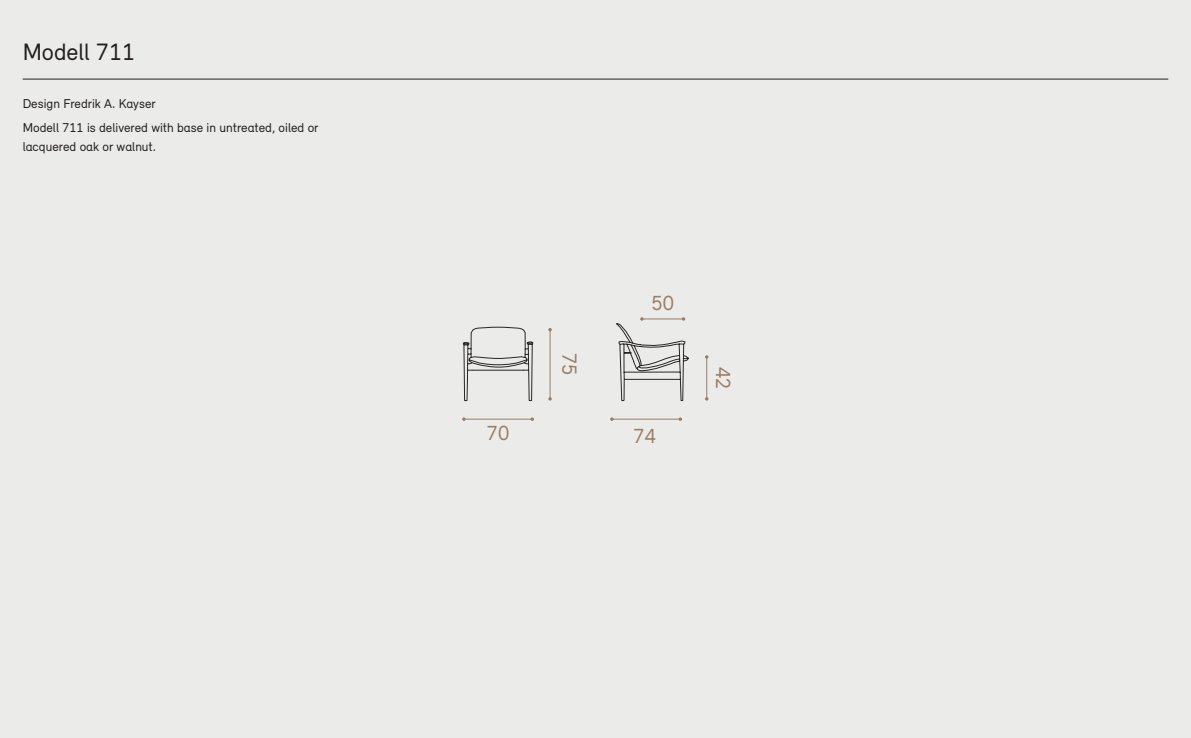
<style>
.page{position:relative;width:1191px;height:738px;background:#fff}
.page>*{position:absolute;margin:0;border:0;box-sizing:border-box;transform-origin:0 0}
.t1{font:24.3px "Relevant";color:#231f20}
.t2{font:20.9px "Relevant";color:#9b7d65}
.Small{font:13.2px/18.5px "Relevant";color:#231f20}
</style>
<div class="page">
<div style="left:0;top:0;width:1191px;height:737px;background:#ebebea"></div>
<hr style="left:23px;top:79px;width:1145px;height:1px;background:#231f20">
<hr style="left:706px;top:356px;width:1px;height:42px;background:#9b7d65">
<hr style="left:549px;top:329px;width:1px;height:69px;background:#9b7d65">
<svg style="left:610px;top:317px;width:79px;height:104px"></svg>
<svg style="left:462px;top:326px;width:72px;height:95px"></svg>
<h3 class="t1" style="left:23px;top:37px;width:114px">Modell 711</h3>
<p class="Small" style="left:23px;top:94px;width:134px">Design Fredrik A. Kayser</p>
<p class="Small" style="left:23px;top:118px;width:297px">Modell 711 is delivered with base in untreated, oiled or lacquered oak or walnut.</p>
<p class="t2" style="left:487px;top:419px;width:24px">70</p>
<p class="t2" style="left:582px;top:352px;width:24px;rotate:90deg">75</p>
<p class="t2" style="left:651px;top:290px;width:24px">50</p>
<p class="t2" style="left:633px;top:422px;width:24px">74</p>
<p class="t2" style="left:735px;top:366px;width:24px;rotate:90deg">42</p>
</div>
